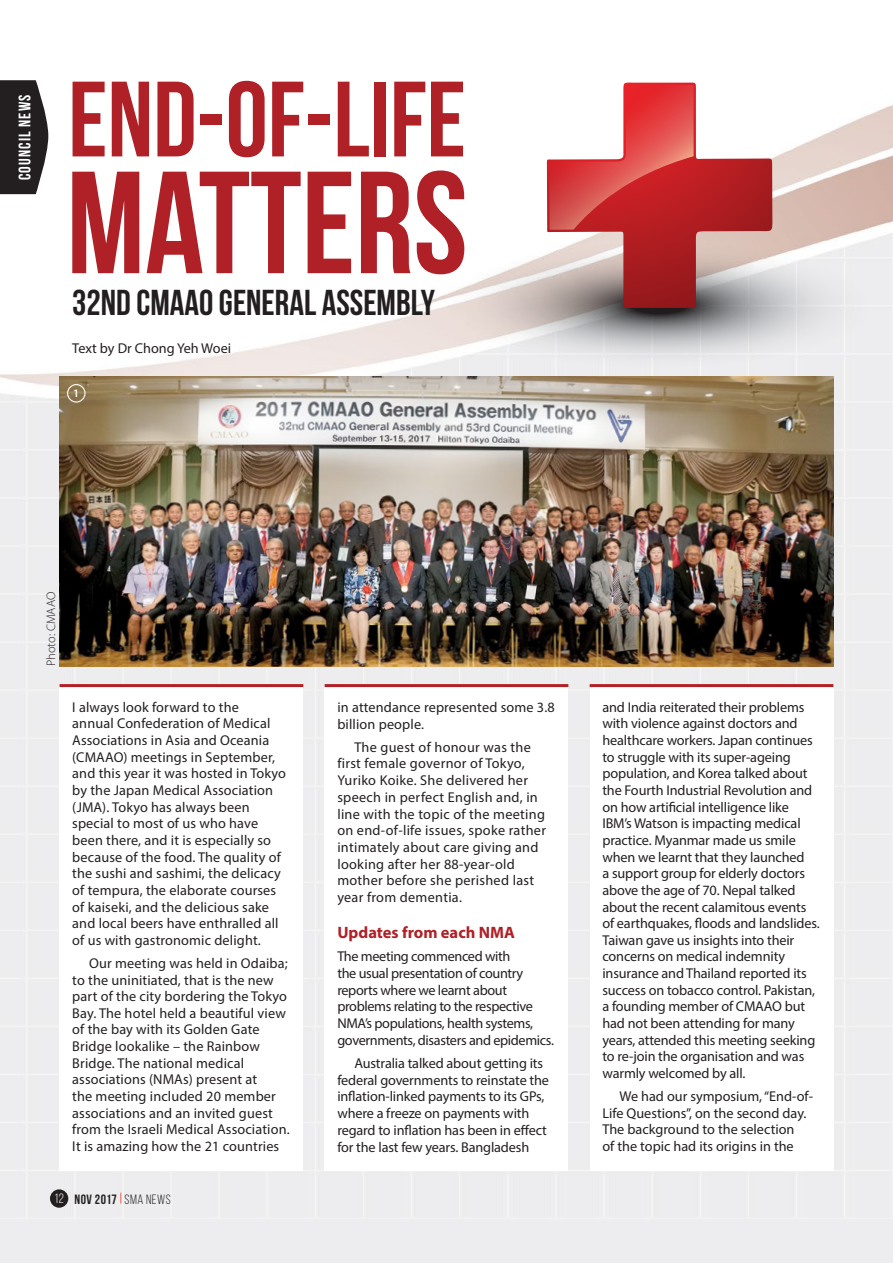
<style>
.page{position:relative;width:893px;height:1263px;background:#fff}
.page>*{position:absolute;margin:0;border:0;box-sizing:border-box;transform-origin:0 0}
.t1{font:700 144.9px "Bebas Neue";color:#b02027}
.t2{font:700 106.8px "Bebas Neue";color:#b02027}
.t3{font:700 36px "Bebas Neue";color:#231f20}
.t4{font:700 16.65px "Bebas Neue";letter-spacing:.065em;color:#fff}
.t5{font:700 16.5px "Myriad Pro";color:#b02027}
.t6{font:14.25px/16.6px "Myriad Pro";color:#231f20}
.t7{font:14.25px/16.8px "Myriad Pro";letter-spacing:.02em;color:#231f20}
.t8{font:14.25px/16.8px "Myriad Pro";letter-spacing:-.025em;color:#231f20}
.t9{font:13.5px "Bebas Neue";letter-spacing:.035em;color:#231f20}
.t10{font:300 12.45px "Myriad Pro";color:#231f20}
.t11{font:600 11.4px "Myriad Pro";color:#fff}
.s1{color:#fff}
.s2{font-style:inherit}
</style>
<div class="page">
<img style="left:0;top:80px;width:893px;height:1183px">
<p class="t4" style="left:15px;top:180px;width:87px;rotate:-90deg">COUNCIL NEWS</p>
<h2 class="t2" style="left:68px;top:61px;width:399px">END-OF-LIFE</h2>
<h1 class="t1" style="left:67px;top:144px;width:402px">MATTERS</h1>
<h3 class="t3" style="left:72px;top:283px;width:364px">32ND CMAAO GENERAL ASSEMBLY</h3>
<p class="t6" style="left:72px;top:339px;width:160px">Text by Dr Chong Yeh Woei</p>
<p class="t11" style="left:73px;top:386px;width:8px">1</p>
<p class="t10" style="left:44px;top:666px;width:76px;rotate:-90deg">Photo: CMAAO</p>
<p class="t6" style="left:72px;top:698px;width:215px">I always look forward to the<br>annual Confederation of Medical<br>Associations in Asia and Oceania (CMAAO) meetings in September, and this year it was hosted in Tokyo by the Japan Medical Association (JMA). Tokyo has always been special to most of us who have been there, and it is especially so because of the food. The quality of the sushi and sashimi, the delicacy of tempura, the elaborate courses of kaiseki, and the delicious sake and local beers have enthralled all of us with gastronomic delight.</p>
<p class="t6" style="left:72px;top:954px;width:219px;text-indent:17px">Our meeting was held in Odaiba; to the uninitiated, that is the new part of the city bordering the Tokyo<br>Bay. The hotel held a beautiful view of the bay with its Golden Gate<br>Bridge lookalike – the Rainbow<br>Bridge. The national medical associations (NMAs) present at<br>the meeting included 20 member associations and an invited guest from the Israeli Medical Association.<br>It is amazing how the 21 countries</p>
<p class="t9" style="left:55px;top:1191px;width:118px"><span class="s1">12</span> NOV 2017 <span class="s2">SMA NEWS</span></p>
<p class="t6" style="left:337px;top:698px;width:219px">in attendance represented some 3.8 billion people.</p>
<p class="t7" style="left:337px;top:738px;width:210px;text-indent:17px">The guest of honour was the first female governor of Tokyo,<br>Yuriko Koike. She delivered her speech in perfect English and, in line with the topic of the meeting on end-of-life issues, spoke rather intimately about care giving and looking after her 88-year-old mother before she perished last year from dementia.</p>
<p class="t5" style="left:337px;top:922px;width:179px">Updates from each NMA</p>
<p class="t8" style="left:337px;top:948px;width:218px">The meeting commenced with<br>the usual presentation of country reports where we learnt about problems relating to the respective NMA’s populations, health systems, governments, disasters and epidemics.</p>
<p class="t6" style="left:337px;top:1054px;width:213px;text-indent:17px">Australia talked about getting its federal governments to reinstate the inflation-linked payments to its GPs, where a freeze on payments with regard to inflation has been in effect for the last few years. Bangladesh</p>
<p class="t6" style="left:602px;top:698px;width:219px">and India reiterated their problems with violence against doctors and healthcare workers. Japan continues to struggle with its super-ageing population, and Korea talked about the Fourth Industrial Revolution and on how artificial intelligence like IBM’s Watson is impacting medical practice. Myanmar made us smile when we learnt that they launched<br>a support group for elderly doctors above the age of 70. Nepal talked about the recent calamitous events of earthquakes, floods and landslides.<br>Taiwan gave us insights into their concerns on medical indemnity insurance and Thailand reported its success on tobacco control. Pakistan, a founding member of CMAAO but had not been attending for many years, attended this meeting seeking to re-join the organisation and was warmly welcomed by all.</p>
<p class="t6" style="left:602px;top:1088px;width:212px;text-indent:17px">We had our symposium, “End-of-<br>Life Questions”, on the second day.<br>The background to the selection<br>of the topic had its origins in the</p>
</div>
